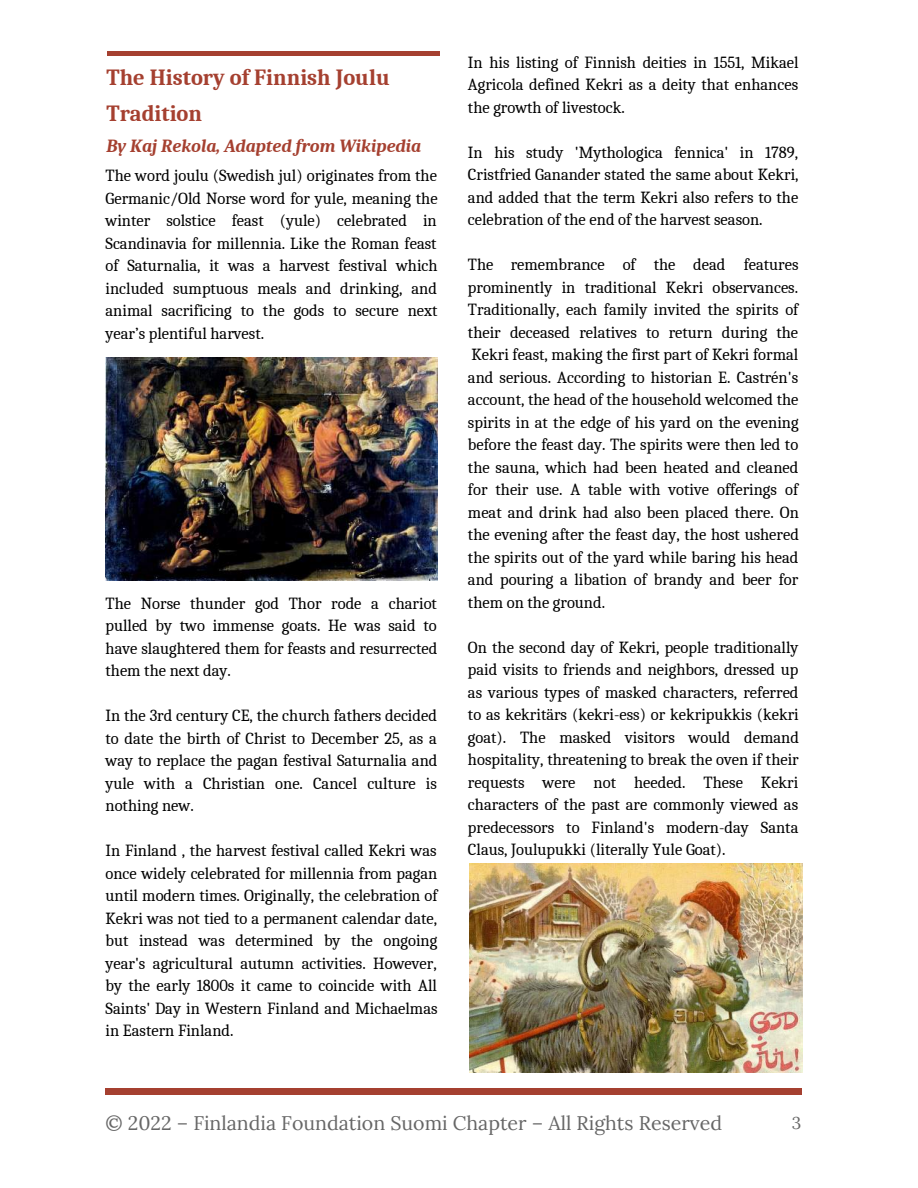
<style>
.page{position:relative;width:918px;height:1188px;background:#fff}
.page>*{position:absolute;margin:0;border:0;box-sizing:border-box;transform-origin:0 0}
.t1{font:700 22.5px/36px "Caladea";color:#a54030}
.t2{font:19.65px "Lora";color:#666}
.t3{font:italic 700 18px "Caladea";color:#a54030}
.t4{font:17.1px "Lora";color:#666}
.t5{font:16.5px/22.5px "Caladea";color:#000;text-align:justify}
</style>
<div class="page">
<div style="left:106px;top:1089px;width:696px;height:5px;background:#a54030"></div>
<hr style="left:107px;top:52px;width:333px;height:3px;background:#a54030">
<img style="left:469px;top:864px;width:333px;height:208px">
<img style="left:106px;top:358px;width:331px;height:223px">
<h1 class="t1" style="left:107px;top:60px;width:285px">The History of Finnish Joulu<br>Tradition</h1>
<p class="t3" style="left:107px;top:135px;width:316px">By Kaj Rekola, Adapted from Wikipedia</p>
<p class="t5" style="left:106px;top:164px;width:334px">The word joulu (Swedish jul) originates from the Germanic/Old Norse word for yule, meaning the winter solstice feast (yule) celebrated in Scandinavia for millennia. Like the Roman feast of Saturnalia, it was a harvest festival which included sumptuous meals and drinking, and animal sacrificing to the gods to secure next year’s plentiful harvest.</p>
<p class="t5" style="left:106px;top:592px;width:333px">The Norse thunder god Thor rode a chariot pulled by two immense goats. He was said to have slaughtered them for feasts and resurrected them the next day.</p>
<p class="t5" style="left:106px;top:704px;width:333px">In the 3rd century CE, the church fathers decided to date the birth of Christ to December 25, as a way to replace the pagan festival Saturnalia and yule with a Christian one. Cancel culture is nothing new.</p>
<p class="t5" style="left:106px;top:839px;width:334px">In Finland , the harvest festival called Kekri was once widely celebrated for millennia from pagan until modern times. Originally, the celebration of Kekri was not tied to a permanent calendar date, but instead was determined by the ongoing year's agricultural autumn activities. However, by the early 1800s it came to coincide with All Saints' Day in Western Finland and Michaelmas in Eastern Finland.</p>
<p class="t5" style="left:468px;top:51px;width:332px">In his listing of Finnish deities in 1551, Mikael Agricola defined Kekri as a deity that enhances the growth of livestock.</p>
<p class="t5" style="left:468px;top:141px;width:332px">In his study 'Mythologica fennica' in 1789, Cristfried Ganander stated the same about Kekri, and added that the term Kekri also refers to the celebration of the end of the harvest season.</p>
<p class="t5" style="left:468px;top:254px;width:332px">The remembrance of the dead features prominently in traditional Kekri observances.<br>Traditionally, each family invited the spirits of their deceased relatives to return during the Kekri feast, making the first part of Kekri formal and serious. According to historian E. Castrén's account, the head of the household welcomed the spirits in at the edge of his yard on the evening before the feast day. The spirits were then led to the sauna, which had been heated and cleaned for their use. A table with votive offerings of meat and drink had also been placed there. On the evening after the feast day, the host ushered the spirits out of the yard while baring his head and pouring a libation of brandy and beer for them on the ground.</p>
<p class="t5" style="left:468px;top:636px;width:332px">On the second day of Kekri, people traditionally paid visits to friends and neighbors, dressed up as various types of masked characters, referred to as kekritärs (kekri-ess) or kekripukkis (kekri goat). The masked visitors would demand hospitality, threatening to break the oven if their requests were not heeded. These Kekri characters of the past are commonly viewed as predecessors to Finland's modern-day Santa Claus, Joulupukki (literally Yule Goat).</p>
<p class="t2" style="left:106px;top:1110px;width:618px">© 2022 – Finlandia Foundation Suomi Chapter – All Rights Reserved</p>
<p class="t4" style="left:792px;top:1112px;width:11px">3</p>
</div>
